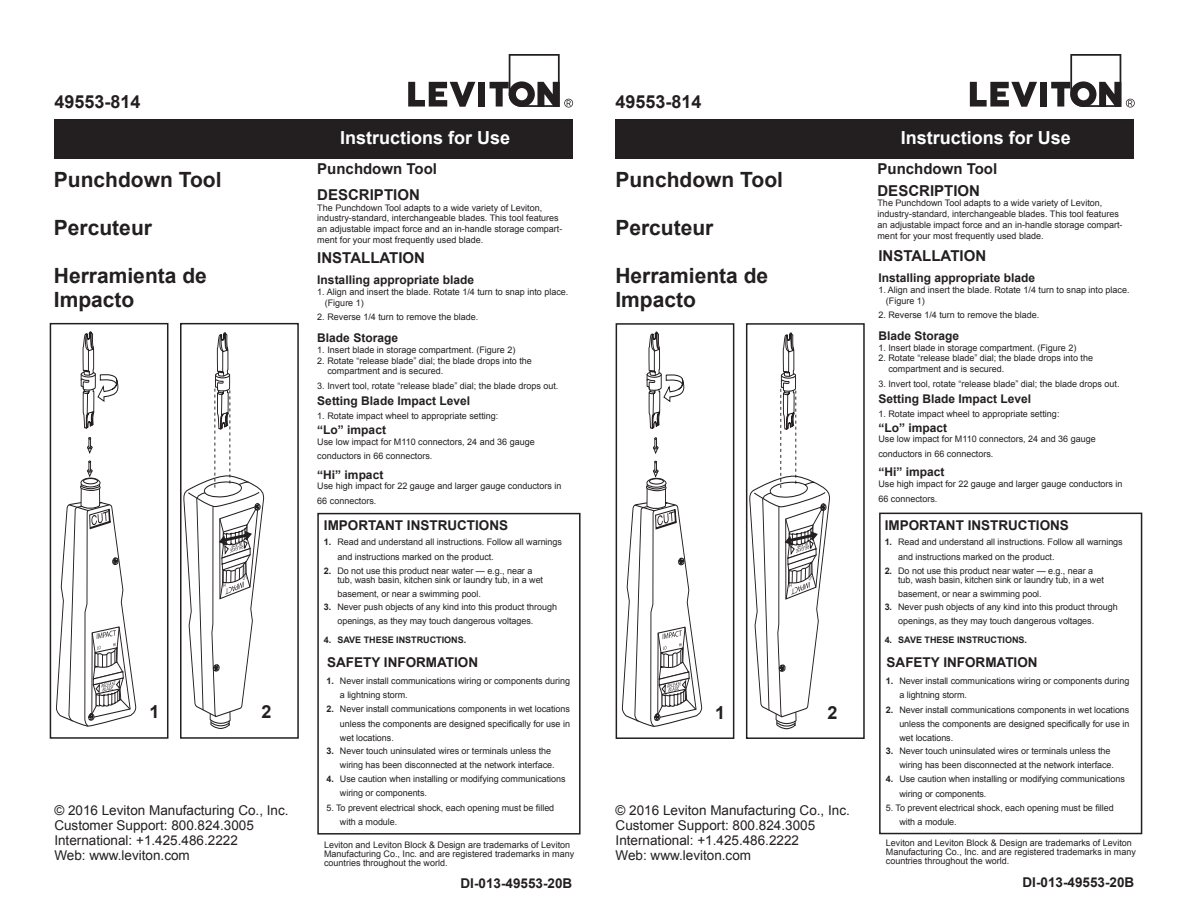
<style>
.page{position:relative;width:1188px;height:918px;background:#fff}
.page>*{position:absolute;margin:0;border:0;box-sizing:border-box;transform-origin:0 0}
.t1{font:700 21px/24px "Arial";color:#231f20}
.t2{font:700 18px "Arial";color:#fff}
.t3{font:700 18px "Arial";color:#231f20}
.t4{font:700 15px/21.6px "Arial";color:#231f20}
.t5{font:13.5px/15px "Arial";color:#231f20}
.t6{font:700 13.5px "Arial";color:#231f20}
.t7{font:700 12px "Arial";color:#231f20}
.t8{font:9px/14.2px "Arial";color:#231f20}
.t9{font:700 9px "Arial";color:#231f20}
.s1{font-weight:700}
</style>
<div class="page">
<div style="left:616px;top:119px;width:518px;height:39px;background:#231f20"></div>
<svg style="left:970px;top:82px;width:67px;height:25px"></svg>
<div style="left:1040px;top:82px;width:7px;height:25px;background:#231f20"></div>
<svg style="left:1051px;top:54px;width:84px;height:54px"></svg>
<div style="left:54px;top:119px;width:519px;height:39px;background:#231f20"></div>
<svg style="left:408px;top:82px;width:67px;height:25px"></svg>
<div style="left:478px;top:82px;width:7px;height:25px;background:#231f20"></div>
<svg style="left:490px;top:54px;width:83px;height:54px"></svg>
<svg style="left:622px;top:332px;width:208px;height:397px"></svg>
<div style="left:616px;top:323px;width:118px;height:416px;border:2px solid #231f20"></div>
<div style="left:746px;top:323px;width:119px;height:416px;border:2px solid #231f20"></div>
<div style="left:879px;top:513px;width:263px;height:321px;border:2px solid #231f20"></div>
<div style="left:317px;top:513px;width:264px;height:322px;border:2px solid #231f20"></div>
<svg style="left:56px;top:332px;width:208px;height:397px"></svg>
<div style="left:50px;top:323px;width:118px;height:416px;border:2px solid #231f20"></div>
<div style="left:180px;top:323px;width:119px;height:416px;border:2px solid #231f20"></div>
<h2 class="t3" style="left:54px;top:89px;width:88px">49553-814</h2>
<h2 class="t3" style="left:615px;top:89px;width:88px">49553-814</h2>
<h2 class="t2" style="left:340px;top:126px;width:172px">Instructions for Use</h2>
<h2 class="t2" style="left:901px;top:126px;width:172px">Instructions for Use</h2>
<h1 class="t1" style="left:54px;top:168px;width:169px">Punchdown Tool</h1>
<h1 class="t1" style="left:54px;top:216px;width:100px">Percuteur</h1>
<h1 class="t1" style="left:54px;top:264px;width:154px">Herramienta de<br>Impacto</h1>
<h2 class="t3" style="left:149px;top:700px;width:12px">1</h2>
<h2 class="t3" style="left:262px;top:700px;width:12px">2</h2>
<h3 class="t5" style="left:54px;top:803px;width:236px">© 2016 Leviton Manufacturing Co., Inc.<br>Customer Support: 800.824.3005<br>International: +1.425.486.2222<br>Web: www.leviton.com</h3>
<h3 class="t4" style="left:317px;top:156px;width:121px;line-height:25.8px">Punchdown Tool<br>DESCRIPTION</h3>
<p class="t8" style="left:317px;top:202px;width:247px;line-height:10.8px">The Punchdown Tool adapts to a wide variety of Leviton, industry-standard, interchangeable blades. This tool features an adjustable impact force and an in-handle storage compart&shy;ment for your most frequently used blade.</p>
<h3 class="t4" style="left:317px;top:247px;width:109px">INSTALLATION</h3>
<h3 class="t7" style="left:317px;top:272px;width:158px">Installing appropriate blade</h3>
<p class="t8" style="left:325px;top:287px;width:245px;line-height:10.8px;text-indent:-8px">1. Align and insert the blade. Rotate 1/4 turn to snap into place. (Figure 1)</p>
<p class="t8" style="left:317px;top:310px;width:163px">2. Reverse 1/4 turn to remove the blade.</p>
<h3 class="t7" style="left:317px;top:330px;width:82px">Blade Storage</h3>
<p class="t8" style="left:317px;top:343px;width:200px">1. Insert blade in storage compartment. (Figure 2)</p>
<p class="t8" style="left:327px;top:355px;width:206px;line-height:10.8px;text-indent:-10px">2. Rotate “release blade” dial; the blade drops into the compartment and is secured.</p>
<p class="t8" style="left:317px;top:379px;width:243px">3. Invert tool, rotate “release blade” dial; the blade drops out.</p>
<h3 class="t7" style="left:317px;top:393px;width:154px">Setting Blade Impact Level</h3>
<p class="t8" style="left:317px;top:409px;width:183px">1. Rotate impact wheel to appropriate setting:</p>
<h3 class="t7" style="left:317px;top:422px;width:70px">“Lo” impact</h3>
<p class="t8" style="left:317px;top:434px;width:219px">Use low impact for M110 connectors, 24 and 36 gauge conductors in 66 connectors.</p>
<h3 class="t7" style="left:317px;top:466px;width:68px">“Hi” impact</h3>
<p class="t8" style="left:317px;top:479px;width:246px">Use high impact for 22 gauge and larger gauge conductors in<br>66 connectors.</p>
<h3 class="t6" style="left:324px;top:517px;width:186px">IMPORTANT INSTRUCTIONS</h3>
<p class="t8" style="left:337px;top:535px;width:226px;text-indent:-14px"><span class="s1">1.</span> Read and understand all instructions. Follow all warnings and instructions marked on the product.</p>
<p class="t8" style="left:337px;top:566px;width:207px;line-height:9px;text-indent:-14px"><span class="s1">2.</span> Do not use this product near water — e.g., near a tub, wash basin, kitchen sink or laundry tub, in a wet</p>
<p class="t8" style="left:337px;top:587px;width:145px">basement, or near a swimming pool.</p>
<p class="t8" style="left:337px;top:600px;width:221px;text-indent:-14px"><span class="s1">3.</span> Never push objects of any kind into this product through openings, as they may touch dangerous voltages.</p>
<p class="t9" style="left:324px;top:634px;width:144px">4. SAVE THESE INSTRUCTIONS.</p>
<h3 class="t6" style="left:327px;top:653px;width:152px">SAFETY INFORMATION</h3>
<p class="t8" style="left:340px;top:674px;width:232px;text-indent:-14px"><span class="s1">1.</span> Never install communications wiring or components during a lightning storm.</p>
<p class="t8" style="left:340px;top:702px;width:232px;text-align:justify;text-indent:-14px"><span class="s1">2.</span> Never install communications components in wet locations unless the components are designed specifically for use in wet locations.</p>
<p class="t8" style="left:340px;top:743px;width:216px;text-indent:-14px"><span class="s1">3.</span> Never touch uninsulated wires or terminals unless the wiring has been disconnected at the network interface.</p>
<p class="t8" style="left:340px;top:772px;width:227px;text-indent:-14px"><span class="s1">4.</span> Use caution when installing or modifying communications wiring or components.</p>
<p class="t8" style="left:340px;top:800px;width:216px;text-indent:-14px">5. To prevent electrical shock, each opening must be filled with a module.</p>
<p class="t8" style="left:324px;top:840px;width:252px;line-height:9px">Leviton and Leviton Block &amp; Design are trademarks of Leviton<br>Manufacturing Co., Inc. and are registered trademarks in many countries throughout the world.</p>
<h1 class="t1" style="left:615px;top:168px;width:169px">Punchdown Tool</h1>
<h1 class="t1" style="left:615px;top:216px;width:100px">Percuteur</h1>
<h1 class="t1" style="left:615px;top:264px;width:154px">Herramienta de<br>Impacto</h1>
<h2 class="t3" style="left:715px;top:700px;width:12px">1</h2>
<h2 class="t3" style="left:827px;top:700px;width:12px">2</h2>
<h3 class="t5" style="left:616px;top:803px;width:236px">© 2016 Leviton Manufacturing Co., Inc.<br>Customer Support: 800.824.3005<br>International: +1.425.486.2222<br>Web: www.leviton.com</h3>
<h3 class="t4" style="left:878px;top:158px;width:121px">Punchdown Tool<br>DESCRIPTION</h3>
<p class="t8" style="left:878px;top:198px;width:247px;line-height:10.8px">The Punchdown Tool adapts to a wide variety of Leviton, industry-standard, interchangeable blades. This tool features an adjustable impact force and an in-handle storage compart&shy;ment for your most frequently used blade.</p>
<h3 class="t4" style="left:878px;top:245px;width:109px">INSTALLATION</h3>
<h3 class="t7" style="left:878px;top:270px;width:158px">Installing appropriate blade</h3>
<p class="t8" style="left:886px;top:285px;width:245px;line-height:10.8px;text-indent:-8px">1. Align and insert the blade. Rotate 1/4 turn to snap into place. (Figure 1)</p>
<p class="t8" style="left:878px;top:308px;width:163px">2. Reverse 1/4 turn to remove the blade.</p>
<h3 class="t7" style="left:878px;top:328px;width:82px">Blade Storage</h3>
<p class="t8" style="left:878px;top:340px;width:200px">1. Insert blade in storage compartment. (Figure 2)</p>
<p class="t8" style="left:888px;top:353px;width:206px;line-height:10.8px;text-indent:-10px">2. Rotate “release blade” dial; the blade drops into the compartment and is secured.</p>
<p class="t8" style="left:878px;top:376px;width:243px">3. Invert tool, rotate “release blade” dial; the blade drops out.</p>
<h3 class="t7" style="left:878px;top:391px;width:154px">Setting Blade Impact Level</h3>
<p class="t8" style="left:878px;top:407px;width:183px">1. Rotate impact wheel to appropriate setting:</p>
<h3 class="t7" style="left:878px;top:419px;width:70px">“Lo” impact</h3>
<p class="t8" style="left:878px;top:432px;width:219px">Use low impact for M110 connectors, 24 and 36 gauge conductors in 66 connectors.</p>
<h3 class="t7" style="left:878px;top:464px;width:68px">“Hi” impact</h3>
<p class="t8" style="left:878px;top:477px;width:246px">Use high impact for 22 gauge and larger gauge conductors in<br>66 connectors.</p>
<h3 class="t6" style="left:885px;top:517px;width:186px">IMPORTANT INSTRUCTIONS</h3>
<p class="t8" style="left:898px;top:535px;width:226px;text-indent:-14px"><span class="s1">1.</span> Read and understand all instructions. Follow all warnings and instructions marked on the product.</p>
<p class="t8" style="left:898px;top:566px;width:207px;line-height:9px;text-indent:-14px"><span class="s1">2.</span> Do not use this product near water — e.g., near a tub, wash basin, kitchen sink or laundry tub, in a wet</p>
<p class="t8" style="left:898px;top:587px;width:145px">basement, or near a swimming pool.</p>
<p class="t8" style="left:898px;top:600px;width:221px;text-indent:-14px"><span class="s1">3.</span> Never push objects of any kind into this product through openings, as they may touch dangerous voltages.</p>
<p class="t9" style="left:885px;top:634px;width:144px">4. SAVE THESE INSTRUCTIONS.</p>
<h3 class="t6" style="left:887px;top:653px;width:152px">SAFETY INFORMATION</h3>
<p class="t8" style="left:899px;top:674px;width:232px;text-indent:-14px"><span class="s1">1.</span> Never install communications wiring or components during a lightning storm.</p>
<p class="t8" style="left:899px;top:702px;width:232px;text-align:justify;text-indent:-14px"><span class="s1">2.</span> Never install communications components in wet locations unless the components are designed specifically for use in wet locations.</p>
<p class="t8" style="left:899px;top:744px;width:216px;text-indent:-14px"><span class="s1">3.</span> Never touch uninsulated wires or terminals unless the wiring has been disconnected at the network interface.</p>
<p class="t8" style="left:899px;top:772px;width:227px;text-indent:-14px"><span class="s1">4.</span> Use caution when installing or modifying communications wiring or components.</p>
<p class="t8" style="left:899px;top:801px;width:216px;text-indent:-14px">5. To prevent electrical shock, each opening must be filled with a module.</p>
<p class="t8" style="left:886px;top:839px;width:252px;line-height:9px">Leviton and Leviton Block &amp; Design are trademarks of Leviton<br>Manufacturing Co., Inc. and are registered trademarks in many countries throughout the world.</p>
<h3 class="t6" style="left:461px;top:875px;width:113px">DI-013-49553-20B</h3>
<h3 class="t6" style="left:1023px;top:873px;width:113px">DI-013-49553-20B</h3>
</div>
